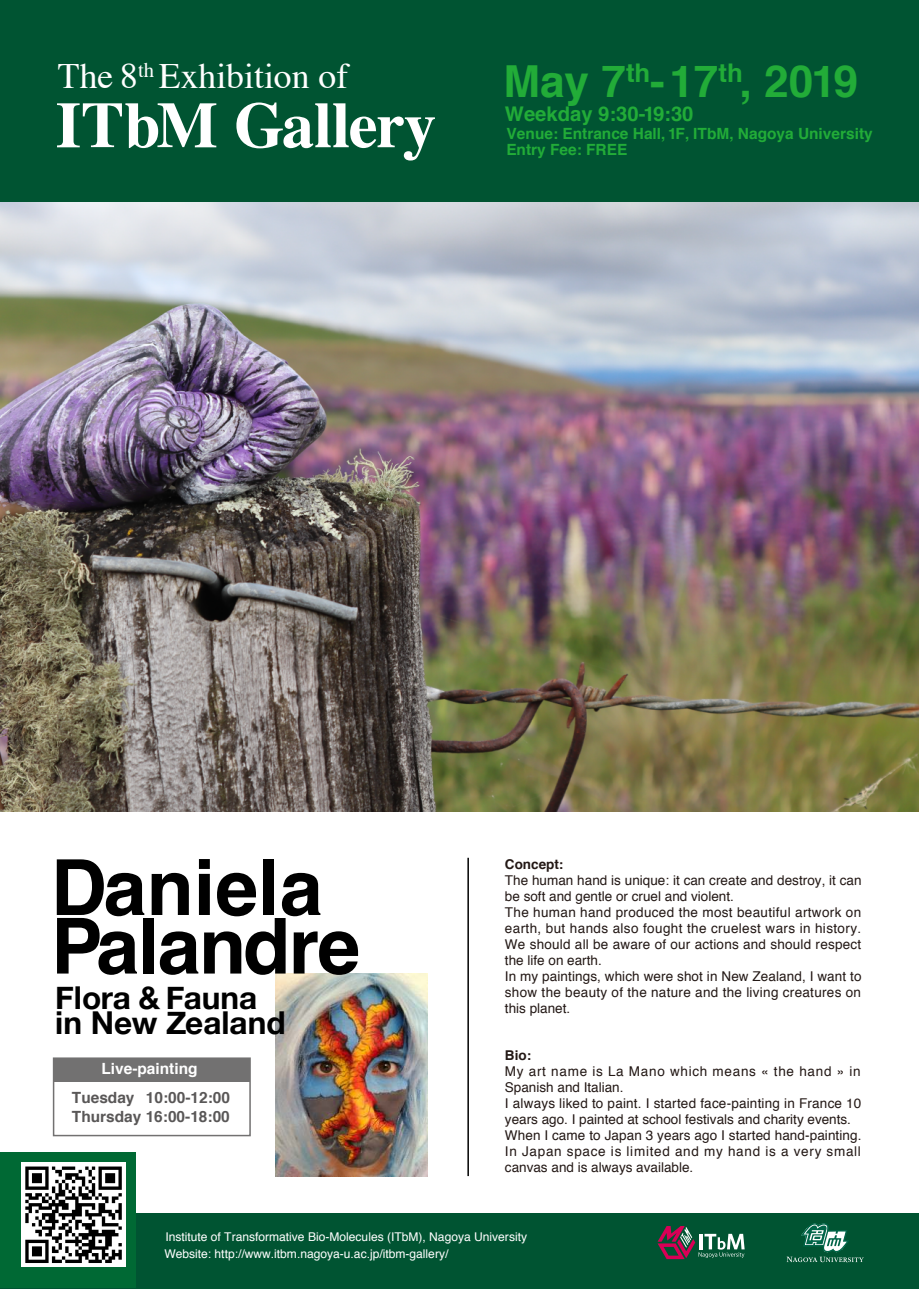
<style>
.page{position:relative;width:919px;height:1289px;background:#fff}
.page>*{position:absolute;margin:0;border:0;box-sizing:border-box;transform-origin:0 0}
.t1{font:700 77.25px/58.5px "Helvetica";letter-spacing:-.02em;color:#000}
.t2{font:700 44.1px "Helvetica";color:#22ac38}
.t3{font:35.7px "Times";color:#fff}
.t4{font:700 31.5px/25.5px "Helvetica Neue";color:#000}
.t5{font:700 20.25px "Helvetica";color:#22ac38}
.t6{font:700 15.45px/15.6px "Helvetica";color:#22ac38}
.t7{font:700 15.45px/19.5px "Helvetica";color:#595757}
.t8{font:700 15.45px "Helvetica";color:#fff}
.t9{font:13.5px/15.9px "Helvetica";letter-spacing:.015em;color:#231815}
.t10{font:700 13.5px "Helvetica";color:#231815}
.t11{font:12px/16.5px "Helvetica";color:#fff}
</style>
<div class="page">
<div style="left:0;top:1212px;width:918px;height:76px;background:#005432"></div>
<div style="left:0;top:0;width:918px;height:202px;background:#005432"></div>
<svg style="left:786px;top:1223px;width:77px;height:39px"></svg>
<svg style="left:657px;top:1226px;width:87px;height:32px"></svg>
<div style="left:53px;top:1057px;width:198px;height:79px;border:2px solid #727171"></div>
<div style="left:54px;top:1058px;width:196px;height:23px;background:#727171"></div>
<img style="left:275px;top:973px;width:152px;height:202px">
<hr style="left:467px;top:857px;width:2px;height:318px;background:#000">
<svg style="left:57px;top:103px;width:159px;height:45px"></svg>
<svg style="left:236px;top:102px;width:199px;height:58px"></svg>
<div style="left:0;top:1152px;width:136px;height:136px;background:#006934"></div>
<div style="left:21px;top:1162px;width:105px;height:104px;background:#fff"></div>
<svg style="left:25px;top:1166px;width:97px;height:96px"></svg>
<img style="left:0;top:202px;width:918px;height:609px">
<h3 class="t3" style="left:58px;top:55px;width:292px">The 8<sup>th</sup> Exhibition of</h3>
<h2 class="t2" style="left:503px;top:65px;width:356px">May 7<sup>th</sup>-17<sup>th</sup>, 2019</h2>
<h3 class="t5" style="left:505px;top:107px;width:190px">Weekday 9:30-19:30</h3>
<p class="t6" style="left:506px;top:127px;width:368px">Venue: Entrance Hall, 1F, ITbM, Nagoya University<br>Entry Fee: FREE</p>
<h1 class="t1" style="left:51px;top:865px;width:311px">Daniela<br>Palandre</h1>
<h3 class="t4" style="left:55px;top:985px;width:232px">Flora &amp; Fauna in New Zealand</h3>
<p class="t8" style="left:101px;top:1062px;width:98px">Live-painting</p>
<p class="t7" style="left:72px;top:1088px;width:160px">Tuesday 10:00-12:00<br>Thursday 16:00-18:00</p>
<p class="t10" style="left:505px;top:859px;width:60px">Concept:</p>
<p class="t9" style="left:505px;top:873px;width:358px">The human hand is unique: it can create and destroy, it can be soft and gentle or cruel and violent.<br>The human hand produced the most beautiful artwork on earth, but hands also fought the cruelest wars in history.<br>We should all be aware of our actions and should respect the life on earth.<br>In my paintings, which were shot in New Zealand, I want to show the beauty of the nature and the living creatures on this planet.</p>
<p class="t10" style="left:505px;top:1050px;width:28px">Bio:</p>
<p class="t9" style="left:505px;top:1064px;width:358px">My art name is La Mano which means « the hand » in Spanish and Italian.<br>I always liked to paint. I started face-painting in France 10 years ago. I painted at school festivals and charity events.<br>When I came to Japan 3 years ago I started hand-painting.<br>In Japan space is limited and my hand is a very small canvas and is always available.</p>
<p class="t11" style="left:164px;top:1229px;width:364px">Institute of Transformative Bio-Molecules (ITbM), Nagoya University<br>Website: http://www.itbm.nagoya-u.ac.jp/itbm-gallery/</p>
</div>
